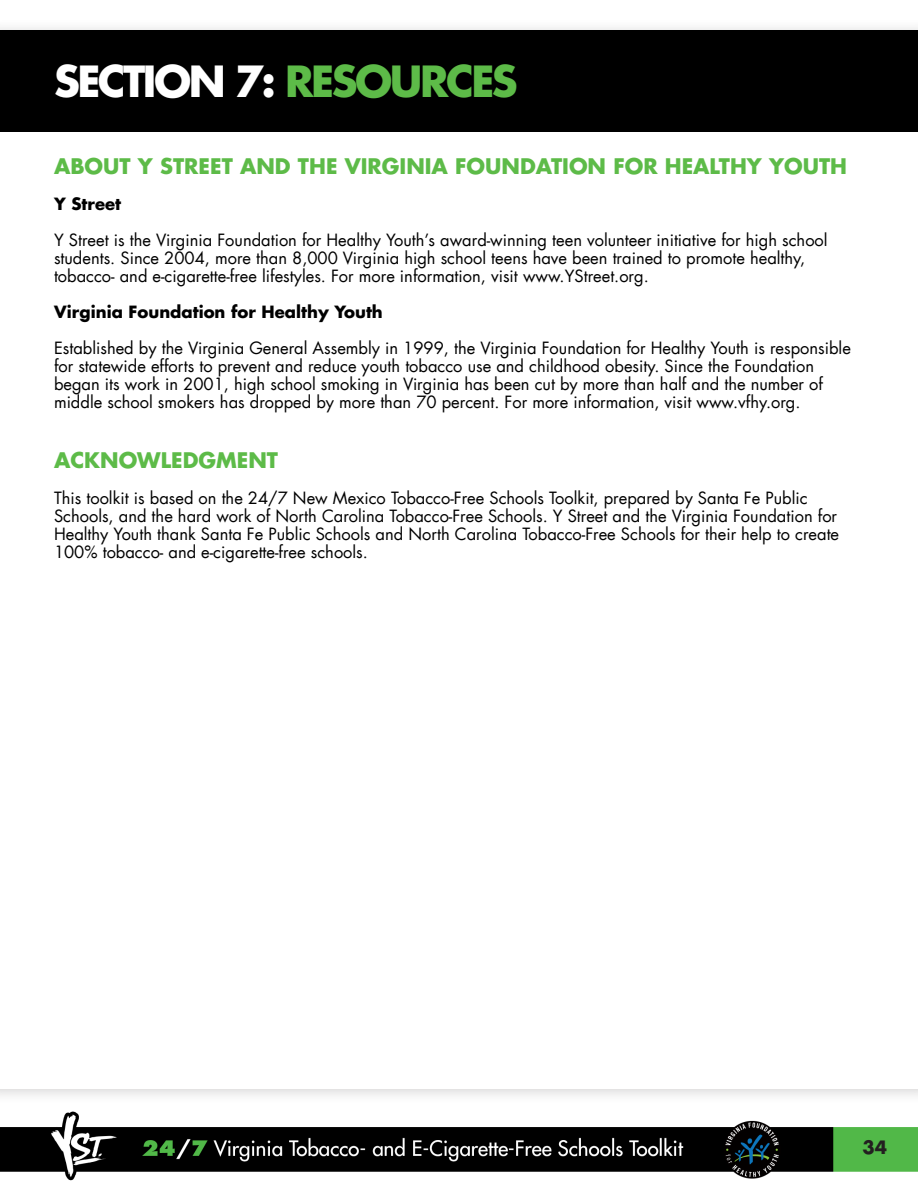
<style>
.page{position:relative;width:918px;height:1188px;background:#fff}
.page>*{position:absolute;margin:0;border:0;box-sizing:border-box;transform-origin:0 0}
.t1{font:700 42px "Futura LT";letter-spacing:-.06em;color:#fff}
.t2{font:700 21px "Futura LT";color:#5dbb48}
.t3{font:700 18px "Futura LT";color:#231f20}
.t4{font:16.5px/18px "Futura LT";color:#000}
.t5{font:700 16.5px "Futura LT";color:#000}
.s1{color:#5dbb48}
</style>
<div class="page">
<img style="left:0;top:1111px;width:918px;height:70px">
<div style="left:0;top:18px;width:918px;height:1086px;background:#231f20;opacity:.25"></div>
<div style="left:0;top:34px;width:918px;height:1055px;background:#fff"></div>
<div style="left:0;top:30px;width:918px;height:102px;background:#000"></div>
<p class="t1" style="left:54px;top:54px;width:465px">SECTION 7: <span class="s1">RESOURCES</span></p>
<p class="t2" style="left:54px;top:152px;width:795px">ABOUT Y STREET AND THE VIRGINIA FOUNDATION FOR HEALTHY YOUTH</p>
<p class="t5" style="left:54px;top:193px;width:69px">Y Street</p>
<p class="t4" style="left:54px;top:231px;width:775px">Y Street is the Virginia Foundation for Healthy Youth’s award-winning teen volunteer initiative for high school students. Since 2004, more than 8,000 Virginia high school teens have been trained to promote healthy, tobacco- and e-cigarette-free lifestyles. For more information, visit www.YStreet.org.</p>
<p class="t5" style="left:54px;top:301px;width:330px">Virginia Foundation for Healthy Youth</p>
<p class="t4" style="left:54px;top:339px;width:798px">Established by the Virginia General Assembly in 1999, the Virginia Foundation for Healthy Youth is responsible for statewide efforts to prevent and reduce youth tobacco use and childhood obesity. Since the Foundation began its work in 2001, high school smoking in Virginia has been cut by more than half and the number of middle school smokers has dropped by more than 70 percent. For more information, visit www.vfhy.org.</p>
<p class="t2" style="left:54px;top:446px;width:226px">ACKNOWLEDGMENT</p>
<p class="t4" style="left:54px;top:489px;width:787px">This toolkit is based on the 24/7 New Mexico Tobacco-Free Schools Toolkit, prepared by Santa Fe Public Schools, and the hard work of North Carolina Tobacco-Free Schools. Y Street and the Virginia Foundation for Healthy Youth thank Santa Fe Public Schools and North Carolina Tobacco-Free Schools for their help to create 100% tobacco- and e-cigarette-free schools.</p>
<p class="t3" style="left:862px;top:1136px;width:26px">34</p>
</div>
